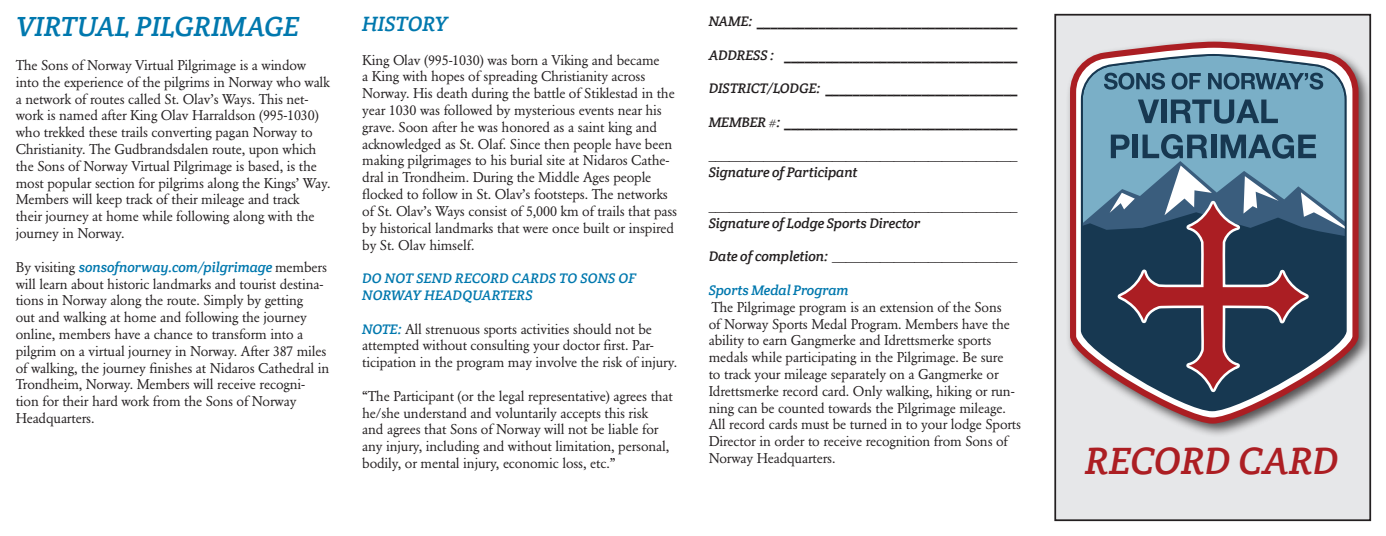
<style>
.page{position:relative;width:1386px;height:536px;background:#fff}
.page>*{position:absolute;margin:0;border:0;box-sizing:border-box;transform-origin:0 0}
.t1{font:italic 38.5px "Crete Thick";letter-spacing:-.005em;color:#ac1e23}
.t2{font:italic 28px "Crete Thick";color:#0078ae}
.t3{font:italic 21px "Crete Thick";color:#0078ae}
.t4{font:14px/16.8px "Garamond BE";letter-spacing:-.01em;color:#231f20}
.t5{font:italic 700 14px "Futura BT";color:#231f20}
.t6{font:italic 14px/16.8px "Crete Thick";color:#0078ae}
.s1{font-family:"Crete Thick";font-style:italic;color:#0078ae}
.s2{font-family:"Crete Thick";font-weight:400}
.s3{font-family:"Crete Thick";font-style:italic}
</style>
<div class="page">
<div style="left:1055px;top:15px;width:315px;height:505px;background:#e6e7e9"></div>
<div style="left:1054px;top:14px;width:317px;height:507px;border:2px solid #231f20"></div>
<div style="left:1066px;top:37px;width:307px;height:400px;background:#231f20;opacity:.75"></div>
<svg style="left:1067px;top:39px;width:295px;height:387px"></svg>
<svg style="left:1080px;top:53px;width:268px;height:359px;background:#617286"></svg>
<p class="t2" style="left:16px;top:10px;width:285px">VIRTUAL PILGRIMAGE</p>
<p class="t4" style="left:16px;top:57px;width:316px">The Sons of Norway Virtual Pilgrimage is a window into the experience of the pilgrims in Norway who walk a network of routes called St. Olav’s Ways. This net&shy;work is named after King Olav Harraldson (995-1030) who trekked these trails converting pagan Norway to Christianity. The Gudbrandsdalen route, upon which the Sons of Norway Virtual Pilgrimage is based, is the most popular section for pilgrims along the Kings’ Way.<br>Members will keep track of their mileage and track<br>their journey at home while following along with the journey in Norway.</p>
<p class="t4" style="left:16px;top:258px;width:315px">By visiting <span class="s1">sonsofnorway.com/pilgrimage</span> members will learn about historic landmarks and tourist destina&shy;tions in Norway along the route. Simply by getting<br>out and walking at home and following the journey online, members have a chance to transform into a pilgrim on a virtual journey in Norway. After 387 miles of walking, the journey finishes at Nidaros Cathedral in Trondheim, Norway. Members will receive recogni&shy;tion for their hard work from the Sons of Norway Headquarters.</p>
<p class="t3" style="left:362px;top:11px;width:87px">HISTORY</p>
<p class="t4" style="left:362px;top:51px;width:316px">King Olav (995-1030) was born a Viking and became<br>a King with hopes of spreading Christianity across Norway. His death during the battle of Stiklestad in the year 1030 was followed by mysterious events near his grave. Soon after he was honored as a saint king and acknowledged as St. Olaf. Since then people have been making pilgrimages to his burial site at Nidaros Cathe&shy;dral in Trondheim. During the Middle Ages people flocked to follow in St. Olav’s footsteps. The networks of St. Olav’s Ways consist of 5,000 km of trails that pass by historical landmarks that were once built or inspired by St. Olav himself.</p>
<p class="t6" style="left:362px;top:270px;width:275px">DO NOT SEND RECORD CARDS TO SONS OF<br>NORWAY HEADQUARTERS</p>
<p class="t4" style="left:362px;top:320px;width:317px"><span class="s1">NOTE:</span> All strenuous sports activities should not be attempted without consulting your doctor first. Par&shy;ticipation in the program may involve the risk of injury.</p>
<p class="t4" style="left:362px;top:387px;width:312px">“The Participant (or the legal representative) agrees that he/she understand and voluntarily accepts this risk and agrees that Sons of Norway will not be liable for any injury, including and without limitation, personal, bodily, or mental injury, economic loss, etc.”</p>
<p class="t5" style="left:709px;top:12px;width:310px"><span class="s2">NAME:</span> ______________________________________</p>
<p class="t5" style="left:709px;top:46px;width:310px"><span class="s2">ADDRESS :</span> __________________________________</p>
<p class="t5" style="left:709px;top:80px;width:310px"><span class="s2">DISTRICT/LODGE:</span> ____________________________</p>
<p class="t5" style="left:709px;top:113px;width:310px"><span class="s2">MEMBER #:</span> __________________________________</p>
<p class="t4" style="left:709px;top:147px;width:310px">_____________________________________________<br><span class="s3">Signature of Participant</span></p>
<p class="t4" style="left:709px;top:198px;width:310px">_____________________________________________<br><span class="s3">Signature of Lodge Sports Director</span></p>
<p class="t4" style="left:709px;top:248px;width:310px"><span class="s3">Date of completion:</span> ___________________________</p>
<p class="t6" style="left:709px;top:281px;width:141px">Sports Medal Program</p>
<p class="t4" style="left:709px;top:298px;width:314px">The Pilgrimage program is an extension of the Sons<br>of Norway Sports Medal Program. Members have the ability to earn Gangmerke and Idrettsmerke sports medals while participating in the Pilgrimage. Be sure<br>to track your mileage separately on a Gangmerke or Idrettsmerke record card. Only walking, hiking or run&shy;ning can be counted towards the Pilgrimage mileage.<br>All record cards must be turned in to your lodge Sports Director in order to receive recognition from Sons of Norway Headquarters.</p>
<p class="t1" style="left:1085px;top:438px;width:255px">RECORD CARD</p>
</div>
